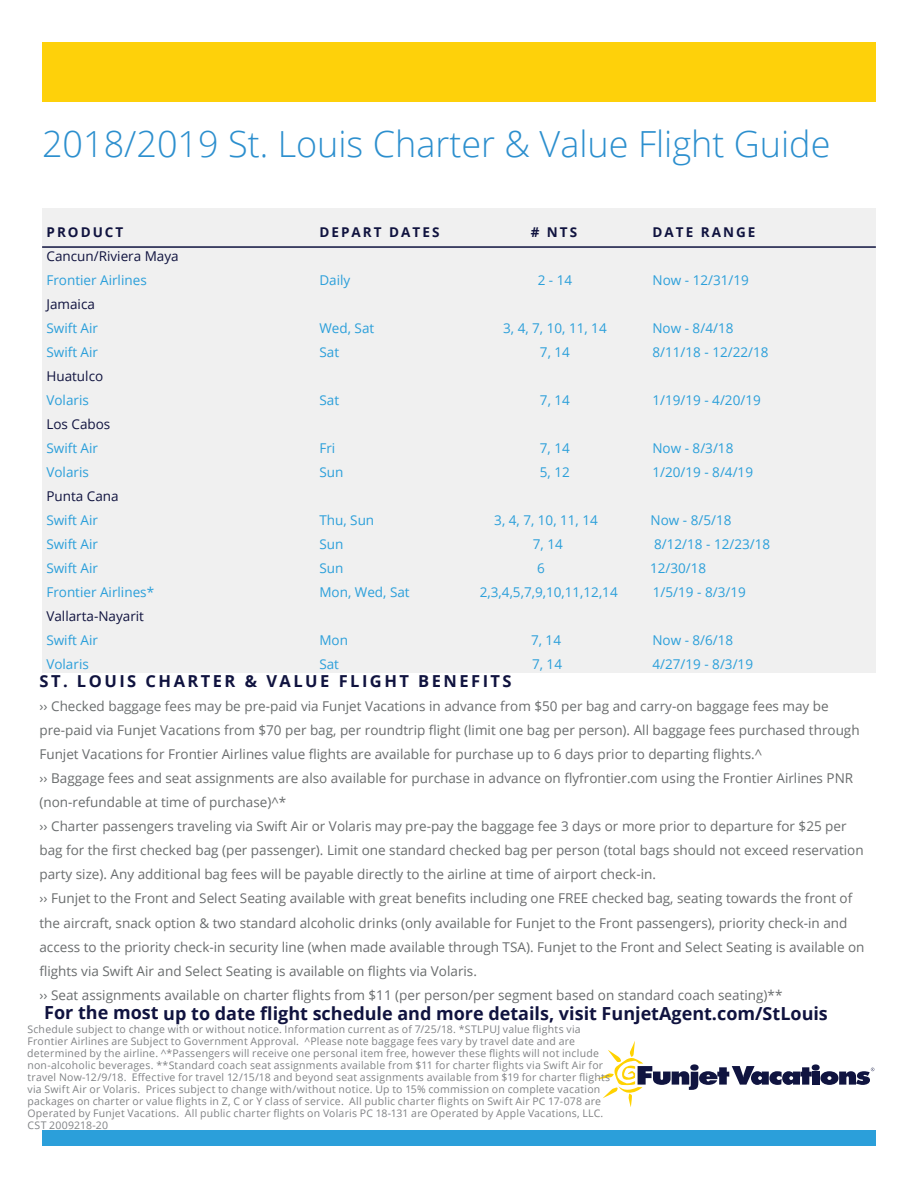
<style>
.page{position:relative;width:918px;height:1188px;background:#fff}
.page>*{position:absolute;margin:0;border:0;box-sizing:border-box;transform-origin:0 0}
.t1{font:300 36px "Open Sans";color:#2c8fce}
.t2{font:700 18px "Open Sans";color:#10133f}
.t3{font:700 16.5px "Open Sans";letter-spacing:.15em;color:#10133f}
.t4{font:13.5px/24px "Open Sans";color:#696c6d}
.t5{font:13.5px "Open Sans";color:#2b9fda}
.t6{font:13.5px "Open Sans";color:#10133f}
.t7{font:700 13.5px "Open Sans";letter-spacing:.15em;color:#10133f}
.t8{font:10.5px/12px "Open Sans";letter-spacing:.02em;color:#808285}
</style>
<div class="page">
<div style="left:812px;top:1072px;width:7px;height:13px;background:#101440"></div>
<div style="left:812px;top:1064px;width:8px;height:7px;background:#101440;border-radius:50%"></div>
<svg style="left:820px;top:1068px;width:54px;height:17px"></svg>
<svg style="left:597px;top:1041px;width:215px;height:66px"></svg>
<div style="left:690px;top:1064px;width:9px;height:7px;background:#101440;border-radius:50%"></div>
<div style="left:42px;top:42px;width:834px;height:60px;background:#fed10a"></div>
<div style="left:42px;top:1130px;width:834px;height:16px;background:#2b9fda"></div>
<div style="left:42px;top:208px;width:834px;height:465px;background:#f0f0f0"></div>
<hr style="left:42px;top:246px;width:834px;height:2px;background:#10133f">
<h1 class="t1" style="left:42px;top:119px;width:790px">2018/2019 St. Louis Charter &amp; Value Flight Guide</h1>
<p class="t7" style="left:46px;top:223px;width:78px">PRODUCT</p>
<p class="t7" style="left:319px;top:223px;width:121px">DEPART DATES</p>
<p class="t7" style="left:531px;top:223px;width:48px"># NTS</p>
<p class="t7" style="left:653px;top:223px;width:104px">DATE RANGE</p>
<p class="t6" style="left:46px;top:247px;width:134px">Cancun/Riviera Maya</p>
<p class="t5" style="left:46px;top:271px;width:102px">Frontier Airlines</p>
<p class="t5" style="left:319px;top:271px;width:32px">Daily</p>
<p class="t5" style="left:538px;top:271px;width:36px">2 - 14</p>
<p class="t5" style="left:652px;top:271px;width:98px">Now - 12/31/19</p>
<p class="t6" style="left:46px;top:295px;width:50px">Jamaica</p>
<p class="t5" style="left:46px;top:319px;width:53px">Swift Air</p>
<p class="t5" style="left:319px;top:319px;width:56px">Wed, Sat</p>
<p class="t5" style="left:503px;top:319px;width:105px">3, 4, 7, 10, 11, 14</p>
<p class="t5" style="left:652px;top:319px;width:82px">Now - 8/4/18</p>
<p class="t5" style="left:46px;top:343px;width:53px">Swift Air</p>
<p class="t5" style="left:319px;top:343px;width:21px">Sat</p>
<p class="t5" style="left:540px;top:343px;width:31px">7, 14</p>
<p class="t5" style="left:652px;top:343px;width:118px">8/11/18 - 12/22/18</p>
<p class="t6" style="left:46px;top:367px;width:58px">Huatulco</p>
<p class="t5" style="left:46px;top:391px;width:44px">Volaris</p>
<p class="t5" style="left:319px;top:391px;width:21px">Sat</p>
<p class="t5" style="left:540px;top:391px;width:31px">7, 14</p>
<p class="t5" style="left:652px;top:391px;width:110px">1/19/19 - 4/20/19</p>
<p class="t6" style="left:46px;top:415px;width:66px">Los Cabos</p>
<p class="t5" style="left:46px;top:439px;width:53px">Swift Air</p>
<p class="t5" style="left:319px;top:439px;width:17px">Fri</p>
<p class="t5" style="left:540px;top:439px;width:31px">7, 14</p>
<p class="t5" style="left:652px;top:439px;width:82px">Now - 8/3/18</p>
<p class="t5" style="left:46px;top:463px;width:44px">Volaris</p>
<p class="t5" style="left:319px;top:463px;width:25px">Sun</p>
<p class="t5" style="left:540px;top:463px;width:31px">5, 12</p>
<p class="t5" style="left:652px;top:463px;width:102px">1/20/19 - 8/4/19</p>
<p class="t6" style="left:46px;top:487px;width:74px">Punta Cana</p>
<p class="t5" style="left:46px;top:511px;width:53px">Swift Air</p>
<p class="t5" style="left:319px;top:511px;width:56px">Thu, Sun</p>
<p class="t5" style="left:494px;top:511px;width:105px">3, 4, 7, 10, 11, 14</p>
<p class="t5" style="left:651px;top:511px;width:83px">Now - 8/5/18</p>
<p class="t5" style="left:46px;top:535px;width:53px">Swift Air</p>
<p class="t5" style="left:319px;top:535px;width:25px">Sun</p>
<p class="t5" style="left:533px;top:535px;width:31px">7, 14</p>
<p class="t5" style="left:654px;top:535px;width:118px">8/12/18 - 12/23/18</p>
<p class="t5" style="left:46px;top:559px;width:53px">Swift Air</p>
<p class="t5" style="left:319px;top:559px;width:25px">Sun</p>
<p class="t5" style="left:537px;top:559px;width:9px">6</p>
<p class="t5" style="left:650px;top:559px;width:58px">12/30/18</p>
<p class="t5" style="left:46px;top:583px;width:109px">Frontier Airlines*</p>
<p class="t5" style="left:319px;top:583px;width:92px">Mon, Wed, Sat</p>
<p class="t5" style="left:480px;top:583px;width:139px">2,3,4,5,7,9,10,11,12,14</p>
<p class="t5" style="left:653px;top:583px;width:94px">1/5/19 - 8/3/19</p>
<p class="t6" style="left:46px;top:607px;width:99px">Vallarta-Nayarit</p>
<p class="t5" style="left:46px;top:631px;width:53px">Swift Air</p>
<p class="t5" style="left:319px;top:631px;width:30px">Mon</p>
<p class="t5" style="left:531px;top:631px;width:31px">7, 14</p>
<p class="t5" style="left:652px;top:631px;width:83px">Now - 8/6/18</p>
<p class="t5" style="left:46px;top:655px;width:44px">Volaris</p>
<p class="t5" style="left:319px;top:655px;width:21px">Sat</p>
<p class="t5" style="left:532px;top:655px;width:31px">7, 14</p>
<p class="t5" style="left:652px;top:655px;width:102px">4/27/19 - 8/3/19</p>
<p class="t3" style="left:39px;top:670px;width:474px">ST. LOUIS CHARTER &amp; VALUE FLIGHT BENEFITS</p>
<p class="t4" style="left:39px;top:694px;width:827px">›› Checked baggage fees may be pre-paid via Funjet Vacations in advance from $50 per bag and carry-on baggage fees may be pre-paid via Funjet Vacations from $70 per bag, per roundtrip flight (limit one bag per person). All baggage fees purchased through Funjet Vacations for Frontier Airlines value flights are available for purchase up to 6 days prior to departing flights.^<br>›› Baggage fees and seat assignments are also available for purchase in advance on flyfrontier.com using the Frontier Airlines PNR (non-refundable at time of purchase)^*<br>›› Charter passengers traveling via Swift Air or Volaris may pre-pay the baggage fee 3 days or more prior to departure for $25 per bag for the first checked bag (per passenger). Limit one standard checked bag per person (total bags should not exceed reservation party size). Any additional bag fees will be payable directly to the airline at time of airport check-in.<br>›› Funjet to the Front and Select Seating available with great benefits including one FREE checked bag, seating towards the front of the aircraft, snack option &amp; two standard alcoholic drinks (only available for Funjet to the Front passengers), priority check-in and access to the priority check-in security line (when made available through TSA). Funjet to the Front and Select Seating is available on flights via Swift Air and Select Seating is available on flights via Volaris.<br>›› Seat assignments available on charter flights from $11 (per person/per segment based on standard coach seating)**</p>
<h2 class="t2" style="left:44px;top:1001px;width:785px">For the most up to date flight schedule and more details, visit FunjetAgent.com/StLouis</h2>
<p class="t8" style="left:27px;top:1023px;width:584px">Schedule subject to change with or without notice. Information current as of 7/25/18. *STLPUJ value flights via Frontier Airlines are Subject to Government Approval. ^Please note baggage fees vary by travel date and are determined by the airline. ^*Passengers will receive one personal item free, however these flights will not include non-alcoholic beverages. **Standard coach seat assignments available from $11 for charter flights via Swift Air for travel Now-12/9/18. Effective for travel 12/15/18 and beyond seat assignments available from $19 for charter flights via Swift Air or Volaris. Prices subject to change with/without notice. Up to 15% commission on complete vacation packages on charter or value flights in Z, C or Y class of service. All public charter flights on Swift Air PC 17-078 are Operated by Funjet Vacations. All public charter flights on Volaris PC 18-131 are Operated by Apple Vacations, LLC.<br>CST 2009218-20</p>
</div>
